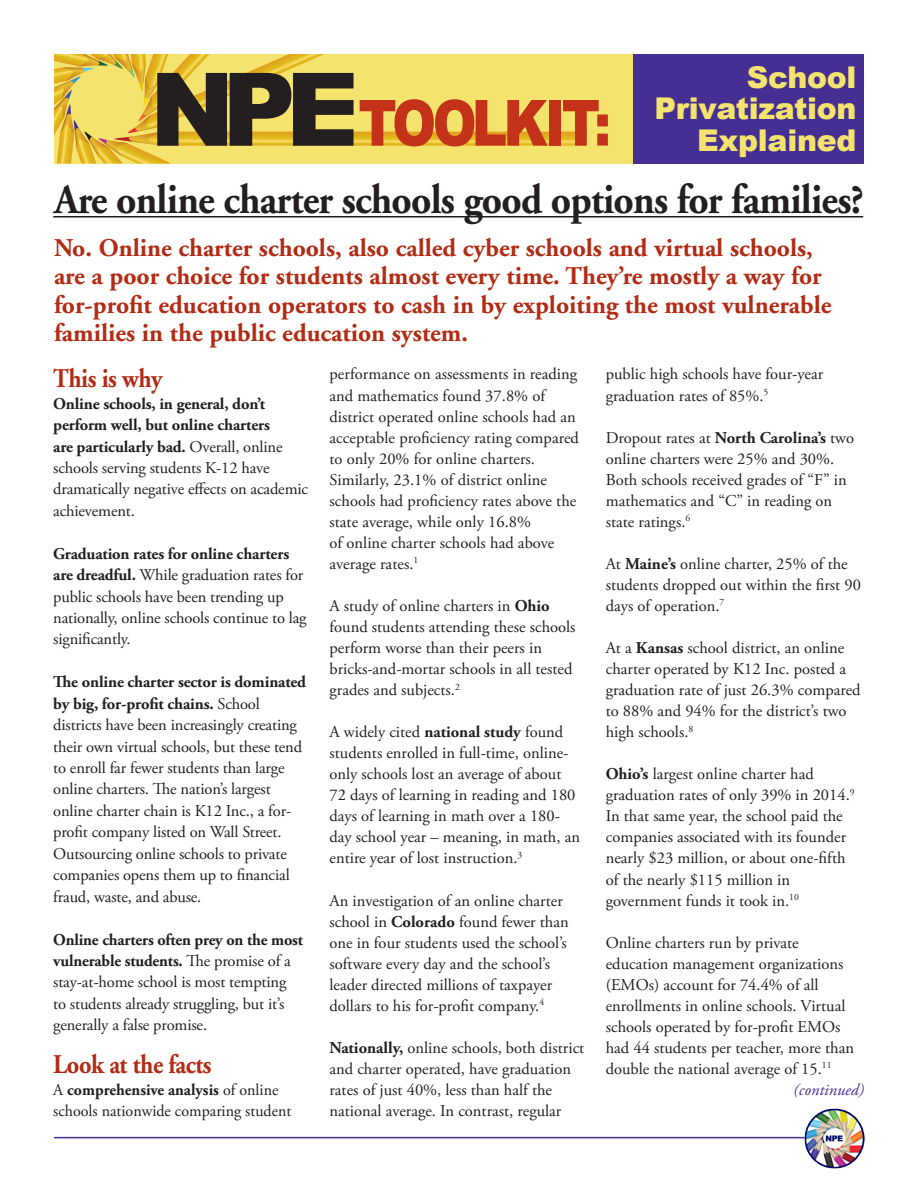
<style>
.page{position:relative;width:918px;height:1188px;background:#fff}
.page>*{position:absolute;margin:0;border:0;box-sizing:border-box;transform-origin:0 0}
.t1{font:700 42px "Adobe Garamond";letter-spacing:-.02em;color:#231f20;scale:.94 1}
.t2{font:900 30px "Arial";letter-spacing:-.01em;color:#f4e46d}
.t3{font:700 27px "Adobe Garamond";letter-spacing:-.02em;color:#b22b14;scale:.9 1}
.t4{font:700 25.5px/28.5px "Adobe Garamond";color:#b22b14}
.t5{font:16.5px/21px "Adobe Garamond Pro";color:#231f20}
.t6{font:italic 16.5px "Adobe Garamond Pro";color:#452f92}
.s1{font-weight:700}
</style>
<div class="page">
<div style="left:54px;top:54px;width:580px;height:110px;background:#f4e46d"></div>
<svg style="left:54px;top:54px;width:554px;height:110px"></svg>
<div style="left:634px;top:54px;width:230px;height:110px;background:#452f92"></div>
<hr style="left:53px;top:216px;width:810px;height:2px;background:#231f20">
<hr style="left:54px;top:1137px;width:810px;height:1px;background:#452f92">
<img style="left:804px;top:1108px;width:60px;height:61px">
<p class="t2" style="left:747px;top:55px;width:111px">School</p>
<p class="t2" style="left:654px;top:87px;width:204px">Privatization</p>
<p class="t2" style="left:697px;top:118px;width:161px">Explained</p>
<p class="t1" style="left:54px;top:177px;width:863px">Are online charter schools good options for families?</p>
<p class="t4" style="left:54px;top:234px;width:779px">No. Online charter schools, also called cyber schools and virtual schools, are a poor choice for students almost every time. They’re mostly a way for for-profit education operators to cash in by exploiting the most vulnerable families in the public education system.</p>
<p class="t3" style="left:53px;top:364px;width:123px">This is why</p>
<p class="t5" style="left:53px;top:393px;width:256px;line-height:21.5px"><span class="s1">Online schools, in general, don’t perform well, but online charters<br>are particularly bad.</span> Overall, online schools serving students K-12 have dramatically negative effects on academic achievement.</p>
<p class="t5" style="left:53px;top:543px;width:255px;line-height:21.5px"><span class="s1">Graduation rates for online charters are dreadful.</span> While graduation rates for public schools have been trending up nationally, online schools continue to lag significantly.</p>
<p class="t5" style="left:53px;top:672px;width:254px;line-height:21.5px"><span class="s1">The online charter sector is dominated by big, for-profit chains.</span> School districts have been increasingly creating their own virtual schools, but these tend to enroll far fewer students than large online charters. The nation’s largest online charter chain is K12 Inc., a for&shy;profit company listed on Wall Street.<br>Outsourcing online schools to private companies opens them up to financial fraud, waste, and abuse.</p>
<p class="t5" style="left:53px;top:929px;width:251px;line-height:21.5px"><span class="s1">Online charters often prey on the most vulnerable students.</span> The promise of a stay-at-home school is most tempting to students already struggling, but it’s generally a false promise.</p>
<p class="t3" style="left:53px;top:1050px;width:177px">Look at the facts</p>
<p class="t5" style="left:53px;top:1079px;width:240px;line-height:21.5px">A <span class="s1">comprehensive analysis</span> of online schools nationwide comparing student</p>
<p class="t5" style="left:330px;top:364px;width:251px">performance on assessments in reading and mathematics found 37.8% of district operated online schools had an acceptable proficiency rating compared to only 20% for online charters.<br>Similarly, 23.1% of district online schools had proficiency rates above the state average, while only 16.8%<br>of online charter schools had above average rates.<sup>1</sup></p>
<p class="t5" style="left:329px;top:596px;width:248px">A study of online charters in <span class="s1">Ohio </span>found students attending these schools perform worse than their peers in bricks-and-mortar schools in all tested grades and subjects.<sup>2</sup></p>
<p class="t5" style="left:329px;top:722px;width:252px">A widely cited <span class="s1">national study</span> found students enrolled in full-time, online&shy;only schools lost an average of about 72 days of learning in reading and 180 days of learning in math over a 180- day school year – meaning, in math, an entire year of lost instruction.<sup>3</sup></p>
<p class="t5" style="left:329px;top:890px;width:241px">An investigation of an online charter school in <span class="s1">Colorado</span> found fewer than one in four students used the school’s</p>
<p class="t5" style="left:329px;top:954px;width:224px">software every day and the school’s leader directed millions of taxpayer dollars to his for-profit company.<sup>4</sup></p>
<p class="t5" style="left:329px;top:1038px;width:256px"><span class="s1">Nationally,</span> online schools, both district and charter operated, have graduation rates of just 40%, less than half the national average. In contrast, regular</p>
<p class="t5" style="left:606px;top:364px;width:219px">public high schools have four-year graduation rates of 85%.<sup>5</sup></p>
<p class="t5" style="left:606px;top:427px;width:250px">Dropout rates at <span class="s1">North Carolina’s</span> two online charters were 25% and 30%.<br>Both schools received grades of “F” in mathematics and “C” in reading on state ratings.<sup>6</sup></p>
<p class="t5" style="left:606px;top:554px;width:257px">At <span class="s1">Maine’s</span> online charter, 25% of the students dropped out within the first 90 days of operation.<sup>7</sup></p>
<p class="t5" style="left:606px;top:638px;width:256px">At a <span class="s1">Kansas</span> school district, an online charter operated by K12 Inc. posted a graduation rate of just 26.3% compared to 88% and 94% for the district’s two high schools.<sup>8</sup></p>
<p class="t5" style="left:606px;top:764px;width:250px"><span class="s1">Ohio’s</span> largest online charter had graduation rates of only 39% in 2014.<sup>9<br></sup>In that same year, the school paid the companies associated with its founder nearly $23 million, or about one-fifth of the nearly $115 million in government funds it took in.<sup>10</sup></p>
<p class="t5" style="left:606px;top:933px;width:250px">Online charters run by private education management organizations (EMOs) account for 74.4% of all enrollments in online schools. Virtual schools operated by for-profit EMOs had 44 students per teacher, more than double the national average of 15.<sup>11</sup></p>
<p class="t6" style="left:794px;top:1080px;width:72px">(continued)</p>
</div>
